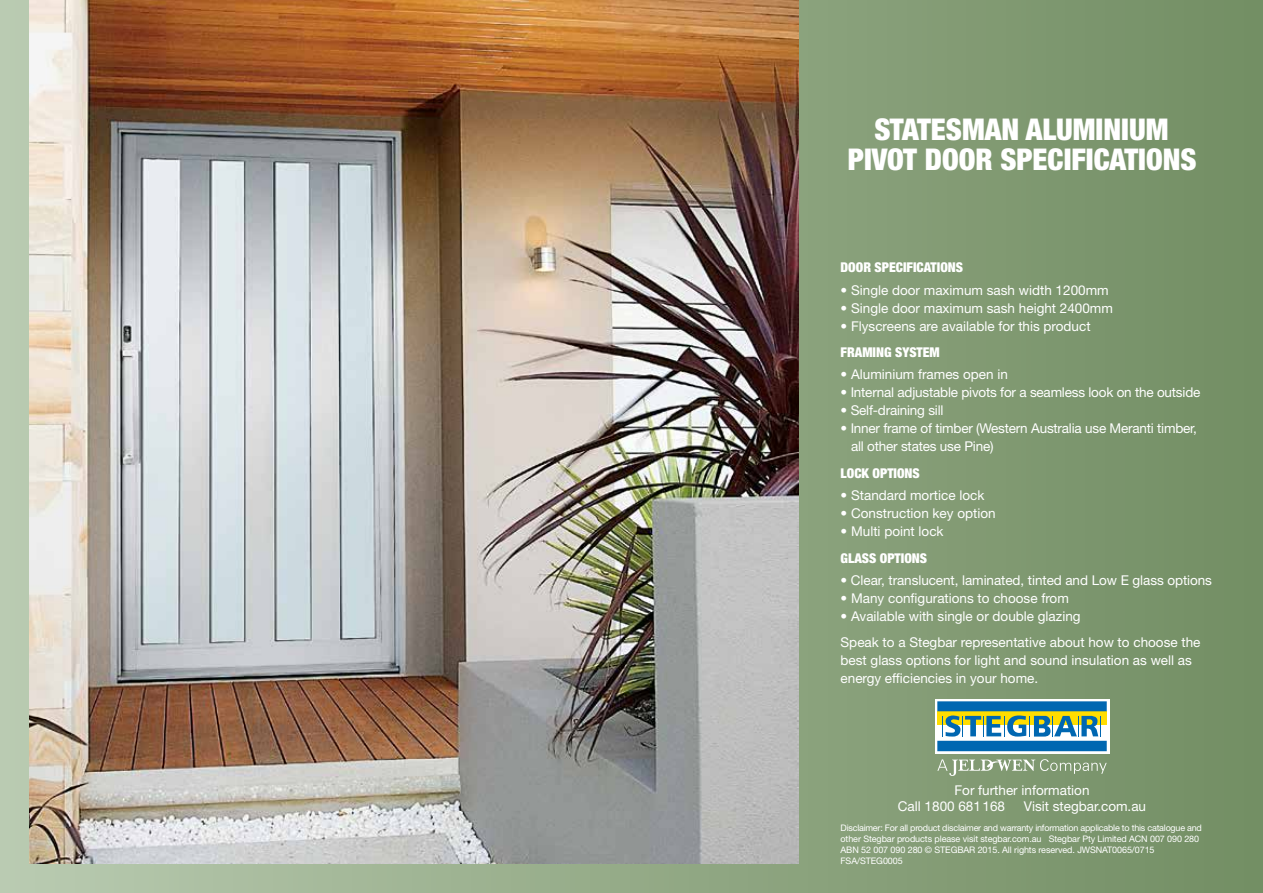
<style>
.page{position:relative;width:1263px;height:893px;background:#fff}
.page>*{position:absolute;margin:0;border:0;box-sizing:border-box;transform-origin:0 0}
.t1{font:900 condensed 30px/30px "Helvetica Neue LT Std";color:#fff;text-align:center}
.t2{font:13.5px/18px "Helvetica Neue LT Std";color:#fff}
.t3{font:900 condensed 13.5px "Helvetica Neue LT Std";color:#fff}
.t4{font:9px/10.8px "Helvetica Neue LT Std";letter-spacing:-.01em;color:#fff}
</style>
<div class="page">
<div style="left:0;top:0;width:1263px;height:893px;background:linear-gradient(to right,#b8cab0,#718d61)"></div>
<img style="left:30px;top:0;width:768px;height:863px">
<svg style="left:935px;top:699px;width:174px;height:55px"></svg>
<svg style="left:937px;top:701px;width:170px;height:50px"></svg>
<svg style="left:937px;top:758px;width:170px;height:18px"></svg>
<h1 class="t1" style="left:848px;top:114px;width:350px">STATESMAN ALUMINIUM<br>PIVOT DOOR SPECIFICATIONS</h1>
<p class="t3" style="left:840px;top:259px;width:124px">DOOR SPECIFICATIONS</p>
<p class="t2" style="left:840px;top:281px;width:270px">• Single door maximum sash width 1200mm</p>
<p class="t2" style="left:840px;top:299px;width:274px">• Single door maximum sash height 2400mm</p>
<p class="t2" style="left:840px;top:317px;width:252px">• Flyscreens are available for this product</p>
<p class="t3" style="left:840px;top:344px;width:101px">FRAMING SYSTEM</p>
<p class="t2" style="left:840px;top:365px;width:169px">• Aluminium frames open in</p>
<p class="t2" style="left:840px;top:383px;width:361px">• Internal adjustable pivots for a seamless look on the outside</p>
<p class="t2" style="left:840px;top:401px;width:104px">• Self-draining sill</p>
<p class="t2" style="left:851px;top:419px;width:347px;text-indent:-11px">• Inner frame of timber (Western Australia use Meranti timber, all other states use Pine)</p>
<p class="t3" style="left:840px;top:465px;width:81px">LOCK OPTIONS</p>
<p class="t2" style="left:840px;top:486px;width:145px">• Standard mortice lock</p>
<p class="t2" style="left:840px;top:504px;width:157px">• Construction key option</p>
<p class="t2" style="left:840px;top:522px;width:105px">• Multi point lock</p>
<p class="t3" style="left:840px;top:549px;width:88px">GLASS OPTIONS</p>
<p class="t2" style="left:840px;top:571px;width:373px">• Clear, translucent, laminated, tinted and Low E glass options</p>
<p class="t2" style="left:840px;top:589px;width:230px">• Many configurations to choose from</p>
<p class="t2" style="left:840px;top:603px;width:361px;line-height:26.5px">• Available with single or double glazing<br>Speak to a Stegbar representative about how to choose the</p>
<p class="t2" style="left:840px;top:651px;width:353px">best glass options for light and sound insulation as well as energy efficiencies in your home.</p>
<p class="t2" style="left:898px;top:781px;width:193px;line-height:16.5px;text-indent:57px">For further information<br>Call 1800 681 168</p>
<p class="t2" style="left:1024px;top:797px;width:124px">Visit stegbar.com.au</p>
<p class="t4" style="left:840px;top:822px;width:363px">Disclaimer: For all product disclaimer and warranty information applicable to this catalogue and other Stegbar products please visit stegbar.com.au Stegbar Pty Limited ACN 007 090 280<br>ABN 52 007 090 280 © STEGBAR 2015. All rights reserved. JWSNAT0065/0715<br>FSA/STEG0005</p>
</div>
